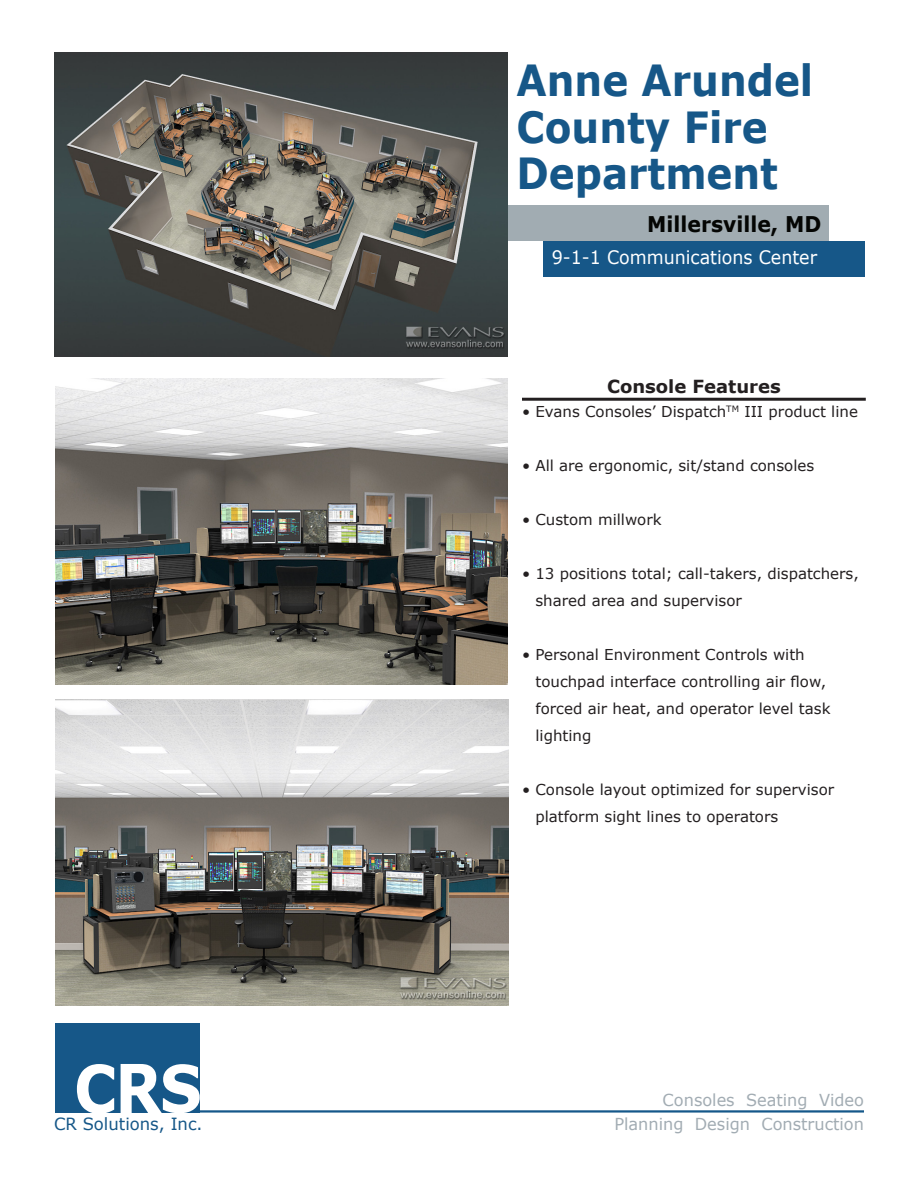
<style>
.page{position:relative;width:918px;height:1188px;background:#fff}
.page>*{position:absolute;margin:0;border:0;box-sizing:border-box;transform-origin:0 0}
.t1{font:700 65.85px "Verdana";color:#fff;scale:.9 1}
.t2{font:700 42.9px/46.8px "Verdana";color:#165788;scale:.91 1}
.t3{font:700 21.6px "Verdana";color:#040503;scale:.94 1}
.t4{font:18.6px "Verdana";color:#fff;scale:.94 1}
.t5{font:700 18px "Verdana";color:#231f20}
.t6{font:16.8px "Verdana";color:#165788}
.t7{font:16.5px "Verdana";color:#a2acb3}
.t8{font:15px/27px "Verdana";color:#231f20}
.s1{font-size:68.25px}
.s2{font-size:65.25px}
</style>
<div class="page">
<hr style="left:196px;top:1110px;width:668px;height:3px;background:#15588a">
<div style="left:55px;top:1023px;width:145px;height:89px;background:#165788"></div>
<div style="left:508px;top:206px;width:321px;height:35px;background:#a1acb2"></div>
<div style="left:544px;top:241px;width:321px;height:36px;background:#165788"></div>
<hr style="left:522px;top:398px;width:344px;height:3px;background:#231f20">
<img style="left:54px;top:52px;width:453px;height:305px">
<img style="left:55px;top:700px;width:453px;height:306px">
<img style="left:56px;top:378px;width:451px;height:306px">
<p class="t1" style="left:74px;top:1042px;width:144px">C<span class="s1">R</span><span class="s2">S</span></p>
<p class="t6" style="left:54px;top:1112px;width:150px">CR Solutions, Inc.</p>
<p class="t2" style="left:517px;top:56px;width:328px">Anne Arundel<br>County Fire<br>Department</p>
<p class="t3" style="left:647px;top:209px;width:187px">Millersville, MD</p>
<p class="t4" style="left:552px;top:244px;width:284px">9-1-1 Communications Center</p>
<p class="t5" style="left:607px;top:373px;width:175px">Console Features</p>
<p class="t8" style="left:522px;top:398px;width:337px">• Evans Consoles’ Dispatch<sup>TM</sup> III product line</p>
<p class="t8" style="left:522px;top:452px;width:294px">• All are ergonomic, sit/stand consoles</p>
<p class="t8" style="left:522px;top:506px;width:141px">• Custom millwork</p>
<p class="t8" style="left:536px;top:560px;width:325px;text-indent:-14px">• 13 positions total; call-takers, dispatchers, shared area and supervisor</p>
<p class="t8" style="left:536px;top:641px;width:297px;text-indent:-14px">• Personal Environment Controls with touchpad interface controlling air flow, forced air heat, and operator level task lighting</p>
<p class="t8" style="left:536px;top:776px;width:300px;text-indent:-14px">• Console layout optimized for supervisor platform sight lines to operators</p>
<p class="t7" style="left:663px;top:1088px;width:203px">Consoles Seating Video</p>
<p class="t7" style="left:614px;top:1112px;width:251px">Planning Design Construction</p>
</div>
